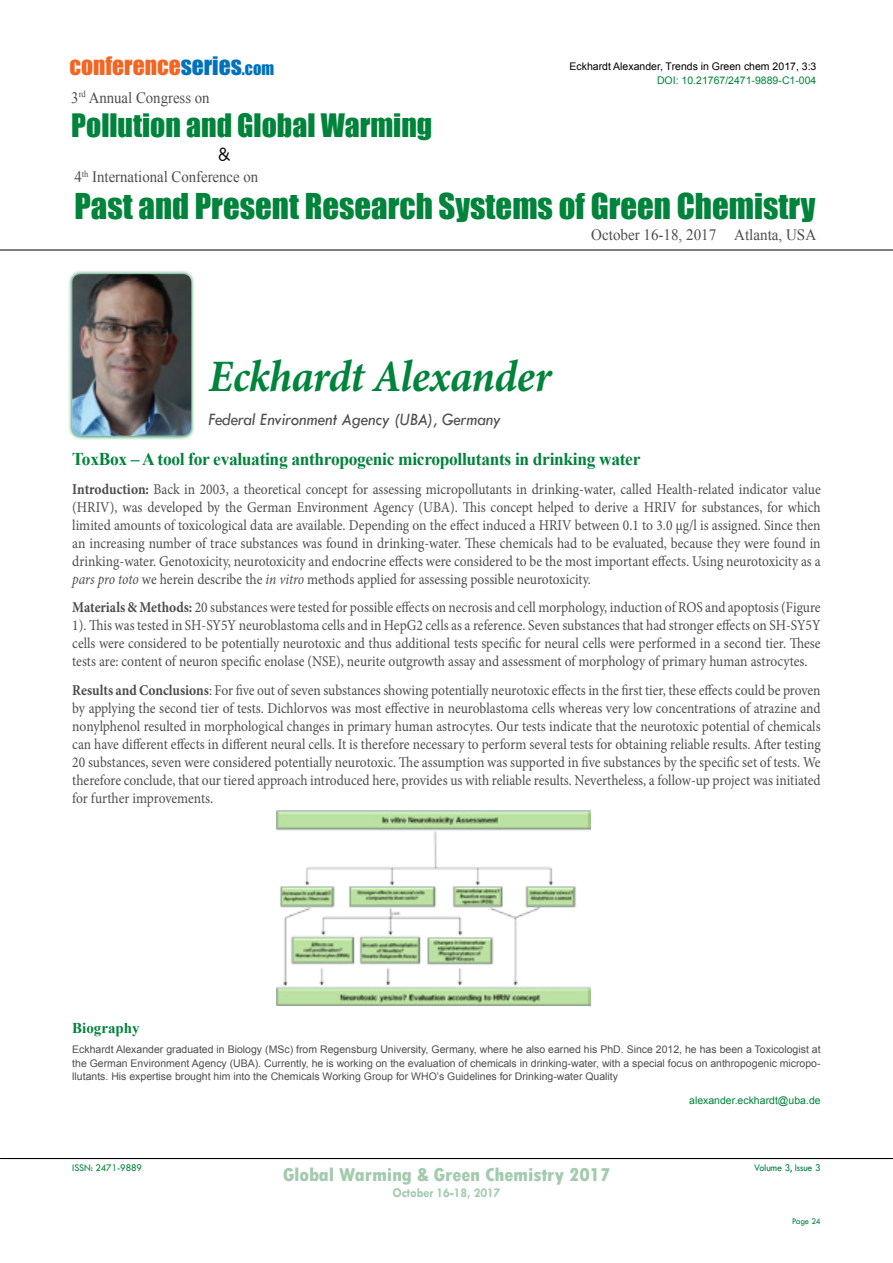
<style>
.page{position:relative;width:893px;height:1263px;background:#fff}
.page>*{position:absolute;margin:0;border:0;box-sizing:border-box;transform-origin:0 0}
.t1{font:italic 700 45px "Minion Pro";letter-spacing:-.015em;color:#00833b;scale:.95 1}
.t2{font:32.7px "Impact";color:#00833b}
.t3{font:29.7px "Impact";color:#00833b}
.t4{font:23.55px "Impact";color:#f26522}
.t5{font:800 condensed 19.5px "Tw Cen";letter-spacing:-.01em;color:#66a877;scale:1.1 1}
.t6{font:18.3px "Avant Garde IT Cby BT";color:#000}
.t7{font:700 18px "Times New Roman";letter-spacing:-.02em;color:#00833b}
.t8{font:italic 18px "Tw Cen";letter-spacing:-.01em;color:#4d4d4f;scale:.95 1}
.t9{font:15.9px "Times New Roman";color:#4d4d4f;scale:.93 1}
.t10{font:15.9px "Times New Roman";color:#4d4d4f;scale:.95 1}
.t11{font:15px/18px "Minion Pro";letter-spacing:-.005em;color:#4d4d4f;text-align:justify;scale:.9 1}
.t12{font:700 15px "Times New Roman";color:#00833b}
.t13{font:700 13.5px "Tw Cen";letter-spacing:-.01em;color:#66a877;scale:.95 1}
.t14{font:10.5px/13.5px "Arial";color:#4d4d4f;text-align:justify}
.t15{font:10.5px "Arial";color:#00833b}
.t16{font:10.5px "Arial";color:#000}
.t17{font:10.5px "Tw Cen";letter-spacing:-.01em;color:#00833b;scale:.95 1}
.t18{font:9px "Tw Cen";letter-spacing:-.02em;color:#00833b;scale:.95 1}
.s1{color:#0072bc}
.s2{font-size:16.5px;color:#0072bc}
.s3{font-weight:700}
.s4{font-style:italic}
</style>
<div class="page">
<hr style="left:0;top:1158px;width:893px;height:1px;background:#000">
<hr style="left:0;top:250px;width:893px;height:1px;background:#000">
<svg style="left:68px;top:270px;width:126px;height:170px"></svg>
<img style="left:72px;top:274px;width:119px;height:162px">
<img style="left:276px;top:810px;width:314px;height:195px">
<h3 class="t4" style="left:69px;top:48px;width:206px">conference<span class="s1">series</span><span class="s2">.com</span></h3>
<p class="t9" style="left:71px;top:87px;width:150px">3<sup>rd</sup> Annual Congress on</p>
<h3 class="t3" style="left:71px;top:102px;width:363px">Pollution and Global Warming</h3>
<p class="t6" style="left:218px;top:143px;width:14px">&amp;</p>
<p class="t16" style="left:569px;top:59px;width:248px">Eckhardt Alexander, Trends in Green chem 2017, 3:3</p>
<p class="t15" style="left:657px;top:74px;width:161px">DOI: 10.21767/2471-9889-C1-004</p>
<p class="t9" style="left:74px;top:166px;width:199px">4<sup>th</sup> International Conference on</p>
<h2 class="t2" style="left:74px;top:181px;width:742px">Past and Present Research Systems of Green Chemistry</h2>
<p class="t10" style="left:591px;top:224px;width:238px">October 16-18, 2017 Atlanta, USA</p>
<h1 class="t1" style="left:208px;top:344px;width:363px">Eckhardt Alexander</h1>
<p class="t8" style="left:208px;top:409px;width:309px">Federal Environment Agency (UBA), Germany</p>
<p class="t7" style="left:72px;top:446px;width:570px">ToxBox – A tool for evaluating anthropogenic micropollutants in drinking water</p>
<p class="t11" style="left:72px;top:480px;width:833px"><span class="s3">Introduction:</span> Back in 2003, a theoretical concept for assessing micropollutants in drinking-water, called Health-related indicator value (HRIV), was developed by the German Environment Agency (UBA). This concept helped to derive a HRIV for substances, for which limited amounts of toxicological data are available. Depending on the effect induced a HRIV between 0.1 to 3.0 µg/l is assigned. Since then an increasing number of trace substances was found in drinking-water. These chemicals had to be evaluated, because they were found in drinking-water. Genotoxicity, neurotoxicity and endocrine effects were considered to be the most important effects. Using neurotoxicity as a <span class="s4">pars pro toto</span> we herein describe the <span class="s4">in vitro</span> methods applied for assessing possible neurotoxicity.</p>
<p class="t11" style="left:72px;top:598px;width:833px"><span class="s3">Materials &amp; Methods:</span> 20 substances were tested for possible effects on necrosis and cell morphology, induction of ROS and apoptosis (Figure 1). This was tested in SH-SY5Y neuroblastoma cells and in HepG2 cells as a reference. Seven substances that had stronger effects on SH-SY5Y cells were considered to be potentially neurotoxic and thus additional tests specific for neural cells were performed in a second tier. These tests are: content of neuron specific enolase (NSE), neurite outgrowth assay and assessment of morphology of primary human astrocytes.</p>
<p class="t11" style="left:72px;top:681px;width:833px"><span class="s3">Results and Conclusions</span>: For five out of seven substances showing potentially neurotoxic effects in the first tier, these effects could be proven by applying the second tier of tests. Dichlorvos was most effective in neuroblastoma cells whereas very low concentrations of atrazine and nonylphenol resulted in morphological changes in primary human astrocytes. Our tests indicate that the neurotoxic potential of chemicals can have different effects in different neural cells. It is therefore necessary to perform several tests for obtaining reliable results. After testing 20 substances, seven were considered potentially neurotoxic. The assumption was supported in five substances by the specific set of tests. We therefore conclude, that our tiered approach introduced here, provides us with reliable results. Nevertheless, a follow-up project was initiated for further improvements.</p>
<p class="t12" style="left:72px;top:1018px;width:69px">Biography</p>
<p class="t14" style="left:72px;top:1043px;width:750px">Eckhardt Alexander graduated in Biology (MSc) from Regensburg University, Germany, where he also earned his PhD. Since 2012, he has been a Toxicologist at the German Environment Agency (UBA). Currently, he is working on the evaluation of chemicals in drinking-water, with a special focus on anthropogenic micropo&shy;llutants. His expertise brought him into the Chemicals Working Group for WHO’s Guidelines for Drinking-water Quality</p>
<p class="t15" style="left:689px;top:1094px;width:133px">alexander.eckhardt@uba.de</p>
<p class="t17" style="left:72px;top:1162px;width:75px">ISSN: 2471-9889</p>
<p class="t17" style="left:754px;top:1162px;width:72px">Volume 3, Issue 3</p>
<h3 class="t5" style="left:282px;top:1163px;width:300px">Global Warming &amp; Green Chemistry 2017</h3>
<p class="t13" style="left:392px;top:1184px;width:115px">October 16-18, 2017</p>
<p class="t18" style="left:792px;top:1215px;width:32px">Page 24</p>
</div>
